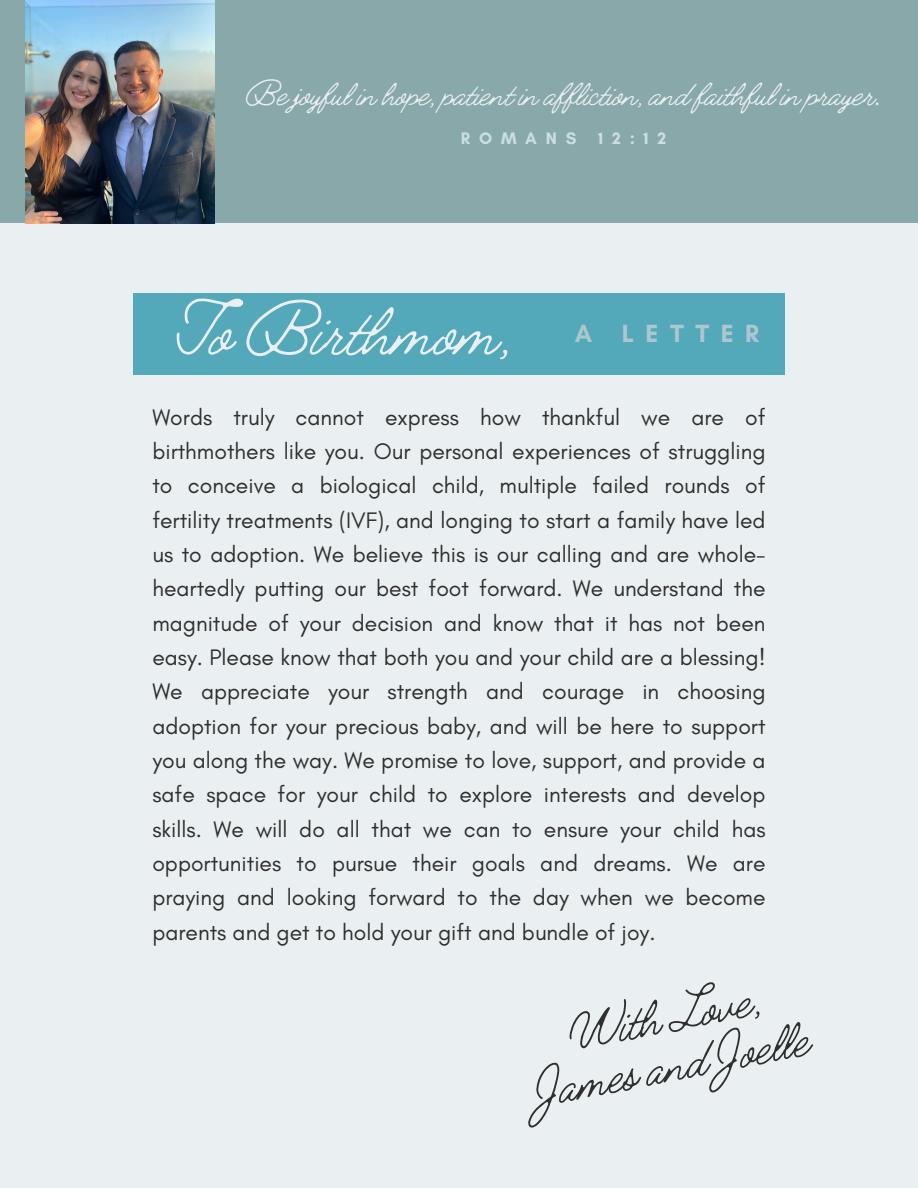
<style>
.page{position:relative;width:918px;height:1188px;background:#eaeff1}
.page>*{position:absolute;margin:0;border:0;box-sizing:border-box;transform-origin:0 0}
.t1{font:300 81.45px "Jimmy Script";color:#eaeff1}
.t2{font:300 59.1px "Jimmy Script";color:#2f2f2f}
.t3{font:300 38.55px "Jimmy Script";color:#eaeff1}
.t4{font:700 25.35px "Glacial Indifference";letter-spacing:.455em;color:#acc7cd}
.t5{font:22.95px/34.3px "Glacial Indifference";color:#2f2f2f;text-align:justify}
.t6{font:700 17.1px "Glacial Indifference";letter-spacing:.515em;color:#cbdee0}
</style>
<div class="page">
<div style="left:0;top:0;width:918px;height:223px;background:#88a8aa"></div>
<div style="left:133px;top:293px;width:652px;height:81px;background:#53a8b9"></div>
<img style="left:26px;top:0;width:189px;height:223px">
<h4 class="t3" style="left:246px;top:70px;width:637px">Be joyful inhope,patient inaf liction,andfaithful inprayer.</h4>
<h5 class="t6" style="left:461px;top:127px;width:117px">ROMANS</h5>
<h5 class="t6" style="left:598px;top:127px;width:70px">12:12</h5>
<p class="t1" style="left:176px;top:279px;width:339px">To Birthmom,</p>
<h3 class="t4" style="left:575px;top:318px;width:186px">A LETTER</h3>
<h1 class="t5" style="left:152px;top:399px;width:615px">Words truly cannot express how thankful we are of birthmothers like you. Our personal experiences of struggling to conceive a biological child, multiple failed rounds of fertility treatments (IVF), and longing to start a family have led us to adoption. We believe this is our calling and are whole&shy;heartedly putting our best foot forward. We understand the magnitude of your decision and know that it has not been easy. Please know that both you and your child are a blessing!<br>We appreciate your strength and courage in choosing adoption for your precious baby, and will be here to support you along the way. We promise to love, support, and provide a safe space for your child to explore interests and develop skills. We will do all that we can to ensure your child has opportunities to pursue their goals and dreams. We are praying and looking forward to the day when we become parents and get to hold your gift and bundle of joy.</h1>
<h2 class="t2" style="left:563px;top:997px;width:196px;rotate:-11deg">With Love,</h2>
<h2 class="t2" style="left:528px;top:1054px;width:281px;rotate:-11deg">Jamesand Joel e</h2>
</div>
